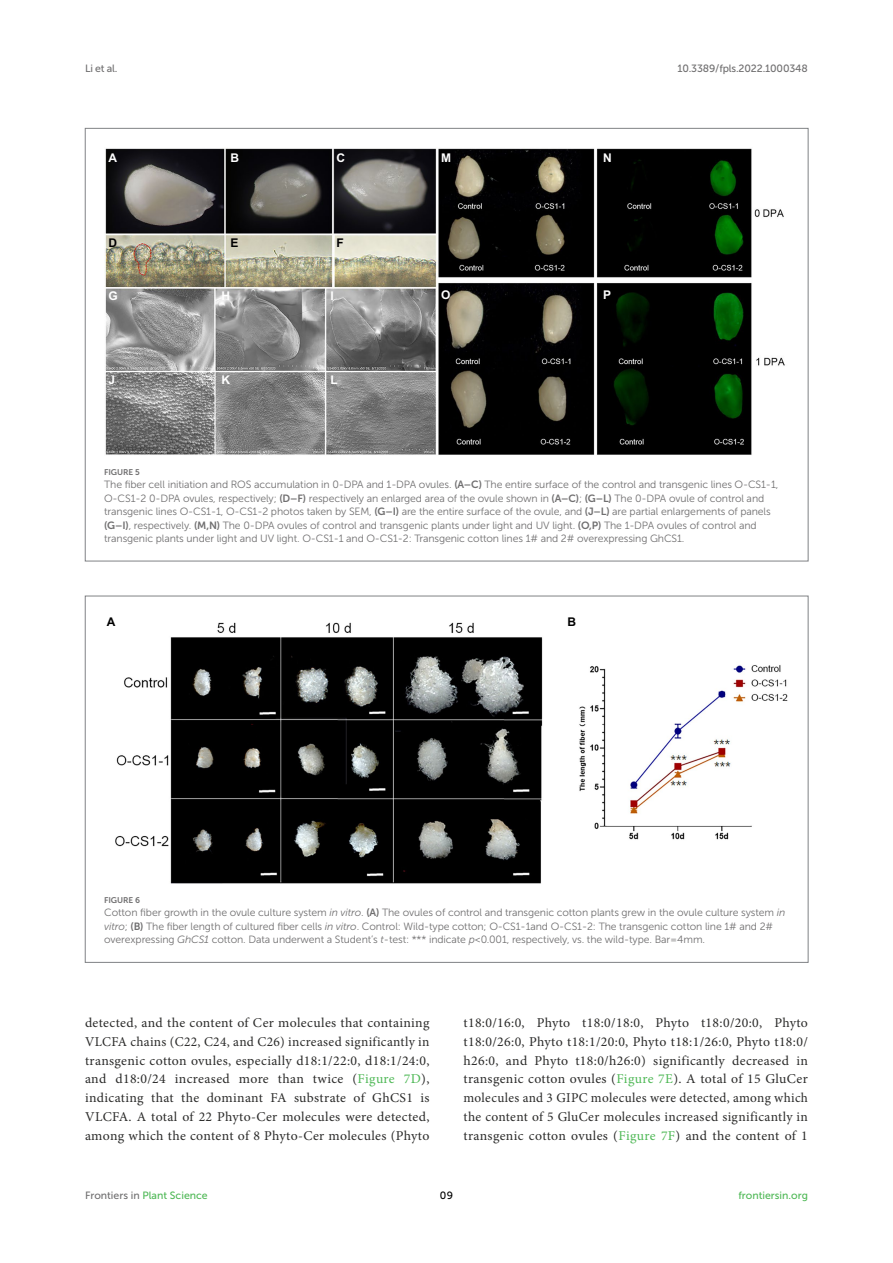
<style>
.page{position:relative;width:893px;height:1263px;background:#fff}
.page>*{position:absolute;margin:0;border:0;box-sizing:border-box;transform-origin:0 0}
.TEXT{font:13.5px/18.8px "Minion Pro";letter-spacing:.025em;color:#2b2b2a;text-align:justify}
.t1{font:700 12px "Arial";color:#fff}
.t2{font:700 12px "Arial";color:#000}
.FIG_LEG{font:10.5px/13.5px "Museo Sans 300";letter-spacing:-.01em;color:#706f70}
.t3{font:10.5px "Museo Sans 500";color:#4eb855}
.t4{font:10.5px "Museo Sans 500";letter-spacing:-.015em;color:#706f70}
.t5{font:10.5px "Museo Sans 500";color:#000}
.FIG_HD{font:8.25px "Museo Sans 700";letter-spacing:-.01em;color:#706f70}
.s1{font-family:"Museo Sans 700"}
.s2{font-style:italic}
.s3{color:#4eb855}
.s4{color:#706f70}
</style>
<div class="page">
<img style="left:104px;top:148px;width:681px;height:307px">
<img style="left:115px;top:622px;width:673px;height:262px">
<p class="t4" style="left:85px;top:63px;width:34px">Li et al.</p>
<p class="t4" style="left:677px;top:63px;width:132px">10.3389/fpls.2022.1000348</p>
<p class="t1" style="left:108px;top:149px;width:10px">A</p>
<p class="t1" style="left:231px;top:149px;width:10px">B</p>
<p class="t1" style="left:336px;top:149px;width:10px">C</p>
<p class="t2" style="left:108px;top:235px;width:10px">D</p>
<p class="t2" style="left:231px;top:235px;width:10px">E</p>
<p class="t2" style="left:336px;top:235px;width:9px">F</p>
<p class="t1" style="left:108px;top:287px;width:11px">G</p>
<p class="t1" style="left:222px;top:287px;width:10px">H</p>
<p class="t1" style="left:330px;top:287px;width:5px">I</p>
<p class="t1" style="left:108px;top:371px;width:8px">J</p>
<p class="t1" style="left:222px;top:371px;width:10px">K</p>
<p class="t1" style="left:330px;top:371px;width:9px">L</p>
<p class="t1" style="left:441px;top:149px;width:11px">M</p>
<p class="t1" style="left:603px;top:149px;width:10px">N</p>
<p class="t1" style="left:441px;top:286px;width:11px">O</p>
<p class="t1" style="left:603px;top:286px;width:10px">P</p>
<p class="FIG_HD" style="left:104px;top:467px;width:37px">FIGURE 5</p>
<p class="FIG_LEG" style="left:104px;top:478px;width:676px">The fiber cell initiation and ROS accumulation in 0-DPA and 1-DPA ovules. <span class="s1">(A–C)</span> The entire surface of the control and transgenic lines O-CS1-1, O-CS1-2 0-DPA ovules, respectively; <span class="s1">(D–F)</span> respectively an enlarged area of the ovule shown in <span class="s1">(A–C)</span>; <span class="s1">(G–L)</span> The 0-DPA ovule of control and transgenic lines O-CS1-1, O-CS1-2 photos taken by SEM, <span class="s1">(G–I)</span> are the entire surface of the ovule, and <span class="s1">(J–L)</span> are partial enlargements of panels <span class="s1">(G–I)</span>, respectively. <span class="s1">(M,N)</span> The 0-DPA ovules of control and transgenic plants under light and UV light. <span class="s1">(O,P)</span> The 1-DPA ovules of control and transgenic plants under light and UV light. O-CS1-1 and O-CS1-2: Transgenic cotton lines 1# and 2# overexpressing GhCS1.</p>
<p class="t2" style="left:107px;top:614px;width:10px">A</p>
<p class="t2" style="left:567px;top:614px;width:10px">B</p>
<p class="FIG_HD" style="left:104px;top:895px;width:37px">FIGURE 6</p>
<p class="FIG_LEG" style="left:104px;top:906px;width:683px">Cotton fiber growth in the ovule culture system <span class="s2">in vitro</span>. <span class="s1">(A)</span> The ovules of control and transgenic cotton plants grew in the ovule culture system <span class="s2">in vitro</span>; <span class="s1">(B)</span> The fiber length of cultured fiber cells <span class="s2">in vitro</span>. Control: Wild-type cotton; O-CS1-1and O-CS1-2: The transgenic cotton line 1# and 2# overexpressing <span class="s2">GhCS1</span> cotton. Data underwent a Student’s <span class="s2">t</span>-test: *** indicate <span class="s2">p</span> &lt; 0.001, respectively, vs. the wild-type. Bar = 4 mm.</p>
<p class="TEXT" style="left:85px;top:1013px;width:346px">detected, and the content of Cer molecules that containing VLCFA chains (C22, C24, and C26) increased significantly in transgenic cotton ovules, especially d18:1/22:0, d18:1/24:0, and d18:0/24 increased more than twice (<span class="s3">Figure 7D</span>), indicating that the dominant FA substrate of GhCS1 is VLCFA. A total of 22 Phyto-Cer molecules were detected, among which the content of 8 Phyto-Cer molecules (Phyto</p>
<p class="TEXT" style="left:463px;top:1013px;width:346px">t18:0/16:0, Phyto t18:0/18:0, Phyto t18:0/20:0, Phyto t18:0/26:0, Phyto t18:1/20:0, Phyto t18:1/26:0, Phyto t18:0/ h26:0, and Phyto t18:0/h26:0) significantly decreased in transgenic cotton ovules (<span class="s3">Figure 7E</span>). A total of 15 GluCer molecules and 3 GIPC molecules were detected, among which the content of 5 GluCer molecules increased significantly in transgenic cotton ovules (<span class="s3">Figure 7F</span>) and the content of 1</p>
<p class="t3" style="left:85px;top:1190px;width:124px"><span class="s4">Frontiers in</span> Plant Science</p>
<p class="t5" style="left:440px;top:1190px;width:15px">09</p>
<p class="t3" style="left:738px;top:1190px;width:71px">frontiersin.org</p>
</div>
